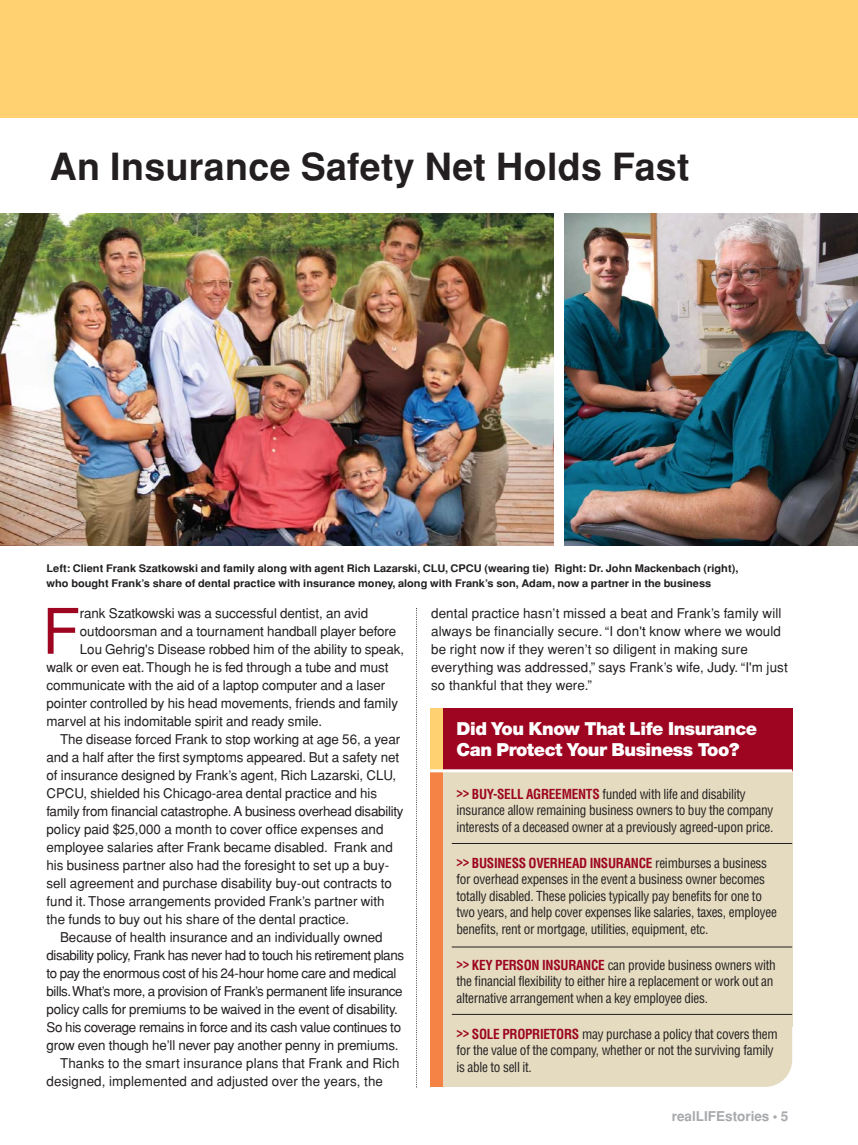
<style>
.page{position:relative;width:858px;height:1145px;background:#fff}
.page>*{position:absolute;margin:0;border:0;box-sizing:border-box;transform-origin:0 0}
.t1{font:62.85px "Helvetica";color:#9d0520}
.t2{font:700 37.5px "Helvetica";letter-spacing:.01em;color:#231f20}
.t3{font:900 18px/21px "Helvetica Neue";letter-spacing:-.025em;color:#fff}
.t4{font:13.5px/18px "Helvetica";letter-spacing:-.005em;color:#231f20}
.t5{font:condensed 13.5px/16.5px "Helvetica";letter-spacing:-.02em;color:#231f20}
.t6{font:13.5px "Helvetica";letter-spacing:-.03em;color:#231f20}
.t7{font:13.5px "Helvetica";letter-spacing:-.025em;color:#231f20}
.t8{font:700 13.5px "Helvetica";color:#a7a9ac}
.t9{font:700 10.5px/15px "Helvetica";color:#231f20;scale:1.05 1}
.s1{font-weight:700;color:#9d0520}
</style>
<div class="page">
<div style="left:0;top:0;width:857px;height:118px;background:#ffd171"></div>
<img style="left:0;top:213px;width:553px;height:332px">
<img style="left:564px;top:213px;width:293px;height:332px">
<div style="left:430px;top:771px;width:362px;height:316px;background:#e4dbc0;border-radius:27px"></div>
<div style="left:430px;top:709px;width:362px;height:62px;background:#9d0520"></div>
<div style="left:430px;top:709px;width:13px;height:62px;background:#ffd171"></div>
<div style="left:430px;top:771px;width:13px;height:316px;background:#f58345"></div>
<hr style="left:430px;top:769px;width:362px;height:3px;background:#fff">
<hr style="left:451px;top:843px;width:341px;height:1px;background:#231f20">
<hr style="left:451px;top:947px;width:341px;height:1px;background:#231f20">
<hr style="left:451px;top:1014px;width:341px;height:1px;background:#231f20">
<svg style="left:416px;top:608px;width:1px;height:479px"></svg>
<h2 class="t2" style="left:50px;top:153px;width:641px">An Insurance Safety Net Holds Fast</h2>
<p class="t9" style="left:46px;top:562px;width:660px">Left: Client Frank Szatkowski and family along with agent Rich Lazarski, CLU, CPCU (wearing tie) Right: Dr. John Mackenbach (right), who bought Frank’s share of dental practice with insurance money, along with Frank’s son, Adam, now a partner in the business</p>
<h1 class="t1" style="left:42px;top:609px;width:40px">F</h1>
<p class="t4" style="left:80px;top:605px;width:289px">rank Szatkowski was a successful dentist, an avid</p>
<p class="t4" style="left:80px;top:623px;width:318px">outdoorsman and a tournament handball player before</p>
<p class="t4" style="left:80px;top:641px;width:325px">Lou Gehrig's Disease robbed him of the ability to speak,</p>
<p class="t4" style="left:46px;top:659px;width:343px">walk or even eat.Though he is fed through a tube and must</p>
<p class="t4" style="left:46px;top:677px;width:340px">communicate with the aid of a laptop computer and a laser</p>
<p class="t4" style="left:46px;top:695px;width:353px">pointer controlled by his head movements, friends and family</p>
<p class="t4" style="left:46px;top:713px;width:277px">marvel at his indomitable spirit and ready smile.</p>
<p class="t4" style="left:60px;top:731px;width:341px">The disease forced Frank to stop working at age 56, a year</p>
<p class="t4" style="left:46px;top:749px;width:354px">and a half after the first symptoms appeared. But a safety net</p>
<p class="t4" style="left:46px;top:767px;width:351px">of insurance designed by Frank’s agent, Rich Lazarski, CLU,</p>
<p class="t4" style="left:46px;top:785px;width:332px">CPCU, shielded his Chicago-area dental practice and his</p>
<p class="t4" style="left:46px;top:803px;width:358px">family from financial catastrophe. A business overhead disability</p>
<p class="t4" style="left:46px;top:821px;width:338px">policy paid $25,000 a month to cover office expenses and</p>
<p class="t4" style="left:46px;top:839px;width:348px">employee salaries after Frank became disabled. Frank and</p>
<p class="t4" style="left:46px;top:857px;width:344px">his business partner also had the foresight to set up a buy-</p>
<p class="t4" style="left:46px;top:875px;width:347px">sell agreement and purchase disability buy-out contracts to</p>
<p class="t4" style="left:46px;top:893px;width:339px">fund it. Those arrangements provided Frank’s partner with</p>
<p class="t4" style="left:46px;top:911px;width:304px">the funds to buy out his share of the dental practice.</p>
<p class="t4" style="left:60px;top:929px;width:324px">Because of health insurance and an individually owned</p>
<p class="t6" style="left:46px;top:950px;width:359px">disability policy, Frank has never had to touch his retirement plans</p>
<p class="t6" style="left:46px;top:968px;width:351px">to pay the enormous cost of his 24-hour home care and medical</p>
<p class="t6" style="left:46px;top:986px;width:357px">bills.What’s more, a provision of Frank’s permanent life insurance</p>
<p class="t4" style="left:46px;top:1001px;width:353px">policy calls for premiums to be waived in the event of disability.</p>
<p class="t7" style="left:46px;top:1022px;width:356px">So his coverage remains in force and its cash value continues to</p>
<p class="t4" style="left:46px;top:1037px;width:353px">grow even though he’ll never pay another penny in premiums.</p>
<p class="t4" style="left:60px;top:1055px;width:341px">Thanks to the smart insurance plans that Frank and Rich</p>
<p class="t4" style="left:46px;top:1073px;width:338px">designed, implemented and adjusted over the years, the</p>
<p class="t4" style="left:431px;top:605px;width:358px">dental practice hasn’t missed a beat and Frank’s family will always be financially secure. “I don't know where we would be right now if they weren’t so diligent in making sure everything was addressed,” says Frank’s wife, Judy. “I'm just so thankful that they were.”</p>
<h3 class="t3" style="left:456px;top:719px;width:302px">Did You Know That Life Insurance<br>Can Protect Your Business Too?</h3>
<p class="t5" style="left:456px;top:787px;width:318px"><span class="s1">&gt;&gt; BUY-SELL AGREEMENTS</span> funded with life and disability insurance allow remaining business owners to buy the company interests of a deceased owner at a previously agreed-upon price.</p>
<p class="t5" style="left:456px;top:856px;width:322px"><span class="s1">&gt;&gt; BUSINESS OVERHEAD INSURANCE</span> reimburses a business for overhead expenses in the event a business owner becomes totally disabled. These policies typically pay benefits for one to two years, and help cover expenses like salaries, taxes, employee benefits, rent or mortgage, utilities, equipment, etc.</p>
<p class="t5" style="left:456px;top:958px;width:321px"><span class="s1">&gt;&gt; KEY PERSON INSURANCE</span> can provide business owners with the financial flexibility to either hire a replacement or work out an alternative arrangement when a key employee dies.</p>
<p class="t5" style="left:456px;top:1027px;width:323px"><span class="s1">&gt;&gt; SOLE PROPRIETORS</span> may purchase a policy that covers them for the value of the company, whether or not the surviving family is able to sell it.</p>
<p class="t8" style="left:671px;top:1111px;width:118px">realLIFEstories • 5</p>
</div>
